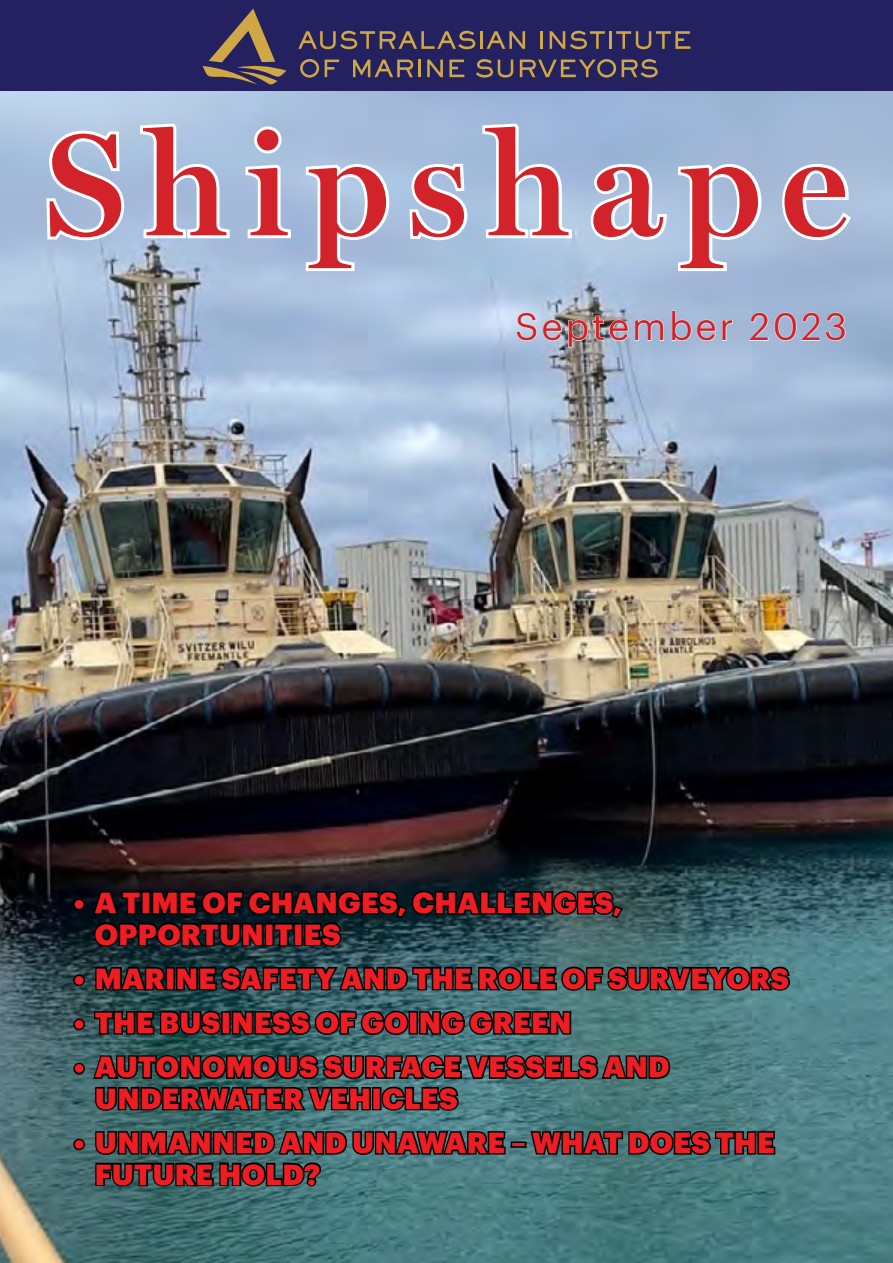
<style>
.page{position:relative;width:893px;height:1263px;background:#fff}
.page>*{position:absolute;margin:0;border:0;box-sizing:border-box;transform-origin:0 0}
.t1{font:600 145.5px "Miller Display";letter-spacing:.13em;color:#d2232a}
.t2{font:37.5px "Graphik";letter-spacing:.075em;color:#d2232a}
.t3{font:900 28.5px/31.5px "Graphik";letter-spacing:.01em;color:#ed1d24}
</style>
<div class="page">
<img style="left:0;top:90px;width:893px;height:1173px">
<svg style="left:43px;top:128px;width:84px;height:115px"></svg>
<svg style="left:137px;top:120px;width:96px;height:121px"></svg>
<svg style="left:242px;top:123px;width:52px;height:118px"></svg>
<svg style="left:303px;top:161px;width:89px;height:113px"></svg>
<svg style="left:406px;top:161px;width:64px;height:82px"></svg>
<svg style="left:479px;top:120px;width:96px;height:121px"></svg>
<svg style="left:588px;top:161px;width:176px;height:113px"></svg>
<svg style="left:779px;top:161px;width:76px;height:82px"></svg>
<svg style="left:516px;top:312px;width:46px;height:29px"></svg>
<svg style="left:568px;top:315px;width:61px;height:33px;background:#a1a4a7"></svg>
<svg style="left:635px;top:319px;width:29px;height:22px"></svg>
<svg style="left:672px;top:310px;width:44px;height:31px"></svg>
<svg style="left:722px;top:319px;width:11px;height:22px"></svg>
<svg style="left:749px;top:312px;width:97px;height:29px;background:#b0c2db"></svg>
<div style="left:0;top:0;width:893px;height:90px;background:#23215f"></div>
<div style="left:73px;top:898px;width:12px;height:12px;border:3px solid #000;border-radius:50%"></div>
<svg style="left:91px;top:885px;width:534px;height:63px;background:#132328"></svg>
<div style="left:73px;top:974px;width:12px;height:12px;border:3px solid #000;border-radius:50%"></div>
<svg style="left:94px;top:960px;width:75px;height:32px;background:#102225"></svg>
<div style="left:165px;top:967px;width:10px;height:23px;border:3px solid #000"></div>
<svg style="left:175px;top:965px;width:616px;height:28px;background:#203639"></svg>
<div style="left:73px;top:1018px;width:12px;height:12px;border:3px solid #000;border-radius:50%"></div>
<svg style="left:93px;top:1009px;width:130px;height:27px;background:#122727"></svg>
<div style="left:221px;top:1011px;width:10px;height:23px;border:3px solid #000"></div>
<svg style="left:230px;top:1009px;width:180px;height:27px;background:#1a3134"></svg>
<div style="left:409px;top:1011px;width:9px;height:23px;border:3px solid #000"></div>
<svg style="left:418px;top:1009px;width:155px;height:27px;background:#203639"></svg>
<div style="left:73px;top:1063px;width:12px;height:11px;border:3px solid #000;border-radius:50%"></div>
<svg style="left:91px;top:1049px;width:581px;height:67px;background:#2c4c4e"></svg>
<div style="left:73px;top:1138px;width:12px;height:12px;border:3px solid #000;border-radius:50%"></div>
<div style="left:511px;top:1141px;width:15px;height:7px;border:3px solid #000"></div>
<svg style="left:529px;top:1128px;width:248px;height:32px;background:#2a4748"></svg>
<svg style="left:94px;top:1125px;width:413px;height:63px;background:#2e4f51"></svg>
<svg style="left:203px;top:9px;width:84px;height:76px"></svg>
<svg style="left:298px;top:31px;width:177px;height:18px"></svg>
<hr style="left:480px;top:31px;width:3px;height:18px;background:#d0a747">
<svg style="left:487px;top:31px;width:38px;height:18px"></svg>
<svg style="left:541px;top:31px;width:2px;height:18px"></svg>
<svg style="left:550px;top:31px;width:55px;height:18px"></svg>
<hr style="left:609px;top:31px;width:3px;height:18px;background:#d0a747">
<svg style="left:616px;top:31px;width:74px;height:18px"></svg>
<svg style="left:300px;top:59px;width:19px;height:19px"></svg>
<svg style="left:325px;top:60px;width:14px;height:17px"></svg>
<svg style="left:353px;top:60px;width:60px;height:17px"></svg>
<hr style="left:418px;top:60px;width:3px;height:17px;background:#d0a747">
<svg style="left:427px;top:60px;width:16px;height:17px"></svg>
<svg style="left:449px;top:60px;width:15px;height:17px"></svg>
<svg style="left:476px;top:59px;width:37px;height:19px"></svg>
<svg style="left:520px;top:59px;width:96px;height:19px"></svg>
<svg style="left:622px;top:59px;width:36px;height:19px"></svg>
<h1 class="t1" style="left:44px;top:99px;width:805px">Shipshape</h1>
<h2 class="t2" style="left:515px;top:298px;width:334px">September 2023</h2>
<p class="t3" style="left:95px;top:884px;width:529px;text-indent:-21px">• A TIME OF CHANGES, CHALLENGES,<br>OPPORTUNITIES</p>
<p class="t3" style="left:74px;top:960px;width:717px">• MARINE SAFETY AND THE ROLE OF SURVEYORS</p>
<p class="t3" style="left:74px;top:1004px;width:499px">• THE BUSINESS OF GOING GREEN</p>
<p class="t3" style="left:95px;top:1048px;width:576px;text-indent:-21px">• AUTONOMOUS SURFACE VESSELS AND<br>UNDERWATER VEHICLES</p>
<p class="t3" style="left:95px;top:1124px;width:681px;text-indent:-21px">• UNMANNED AND UNAWARE – WHAT DOES THE<br>FUTURE HOLD?</p>
</div>
